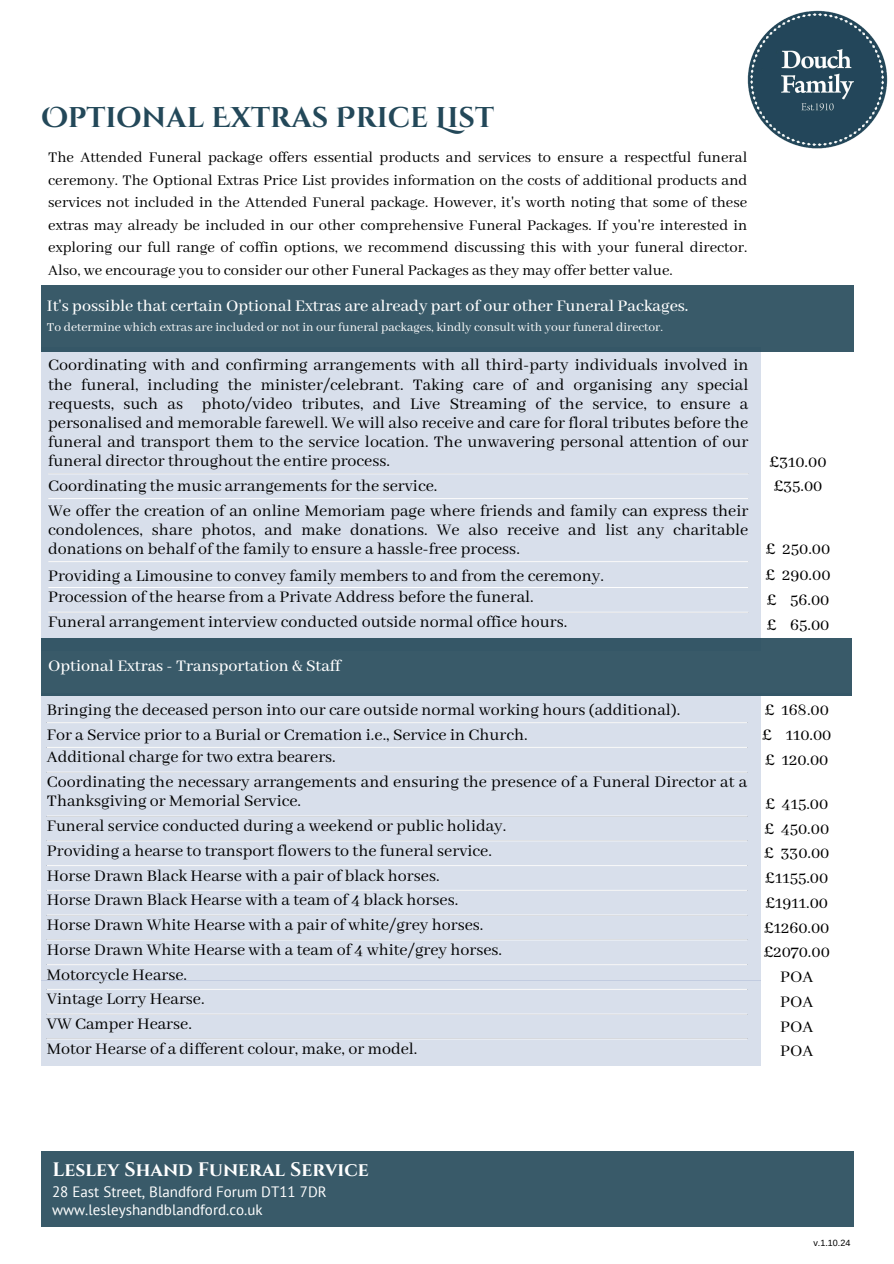
<style>
.page{position:relative;width:894px;height:1264px;background:#fff}
.page>*{position:absolute;margin:0;border:0;box-sizing:border-box;transform-origin:0 0}
.t1{font:700 28.5px "Cinzel Decorative";color:#234859}
.t2{font:700 19.5px "Cinzel";color:#fff}
.t3{font:18px/19.2px "Abhaya Libre";color:#000;text-align:justify}
.t4{font:500 18px "Abhaya Libre";color:#fff}
.t5{font:16.5px/22.5px "Abhaya Libre";color:#000;text-align:justify}
.t6{font:15px "PT Sans";color:#fff}
.t7{font:13.5px "Abhaya Libre";color:#fff}
.t8{font:9px "Arimo";color:#000}
</style>
<div class="page">
<div style="left:41px;top:1151px;width:812px;height:75px;background:#395a69"></div>
<img style="left:747px;top:10px;width:139px;height:139px">
<div style="left:41px;top:346px;width:808px;height:304px;background:#d8dfeb"></div>
<div style="left:761px;top:346px;width:90px;height:411px;background:#fff"></div>
<div style="left:41px;top:693px;width:810px;height:287px;background:#d8dfeb"></div>
<div style="left:41px;top:980px;width:812px;height:85px;background:#d8dfeb"></div>
<div style="left:761px;top:980px;width:93px;height:170px;background:#fff"></div>
<hr style="left:48px;top:473px;width:700px;height:1px;background:#fff">
<hr style="left:48px;top:498px;width:700px;height:1px;background:#fff">
<hr style="left:48px;top:561px;width:700px;height:1px;background:#fff">
<hr style="left:48px;top:587px;width:700px;height:1px;background:#fff">
<hr style="left:48px;top:612px;width:700px;height:1px;background:#fff">
<div style="left:41px;top:638px;width:811px;height:58px;background:#395a69"></div>
<div style="left:761px;top:696px;width:95px;height:284px;background:#fff"></div>
<hr style="left:47px;top:722px;width:700px;height:1px;background:#fff">
<hr style="left:47px;top:747px;width:700px;height:1px;background:#fff">
<hr style="left:47px;top:772px;width:700px;height:1px;background:#fff">
<hr style="left:47px;top:815px;width:700px;height:1px;background:#fff">
<hr style="left:47px;top:840px;width:700px;height:1px;background:#fff">
<hr style="left:47px;top:865px;width:700px;height:1px;background:#fff">
<hr style="left:47px;top:890px;width:700px;height:1px;background:#fff">
<hr style="left:47px;top:914px;width:700px;height:1px;background:#fff">
<hr style="left:47px;top:939px;width:700px;height:1px;background:#fff">
<hr style="left:47px;top:964px;width:700px;height:1px;background:#fff">
<hr style="left:47px;top:989px;width:700px;height:1px;background:#fff">
<hr style="left:47px;top:1013px;width:700px;height:1px;background:#fff">
<hr style="left:47px;top:1038px;width:700px;height:1px;background:#fff">
<div style="left:41px;top:285px;width:813px;height:67px;background:#395a69"></div>
<h1 class="t1" style="left:41px;top:99px;width:454px">OPTIONAL EXTRAS PRICE LIST</h1>
<h4 class="t5" style="left:48px;top:147px;width:700px">The Attended Funeral package offers essential products and services to ensure a respectful funeral ceremony. The Optional Extras Price List provides information on the costs of additional products and services not included in the Attended Funeral package. However, it's worth noting that some of these extras may already be included in our other comprehensive Funeral Packages. If you're interested in exploring our full range of coffin options, we recommend discussing this with your funeral director.<br>Also, we encourage you to consider our other Funeral Packages as they may offer better value.</h4>
<h4 class="t4" style="left:47px;top:296px;width:642px">It's possible that certain Optional Extras are already part of our other Funeral Packages.</h4>
<h4 class="t7" style="left:47px;top:320px;width:617px">To determine which extras are included or not in our funeral packages, kindly consult with your funeral director.</h4>
<p class="t3" style="left:48px;top:356px;width:701px">Coordinating with and confirming arrangements with all third-party individuals involved in the funeral, including the minister/celebrant. Taking care of and organising any special requests, such as photo/video tributes, and Live Streaming of the service, to ensure a personalised and memorable farewell. We will also receive and care for floral tributes before the funeral and transport them to the service location. The unwavering personal attention of our funeral director throughout the entire process.</p>
<p class="t3" style="left:769px;top:452px;width:59px">£310.00</p>
<p class="t3" style="left:48px;top:477px;width:390px">Coordinating the music arrangements for the service.</p>
<p class="t3" style="left:773px;top:477px;width:51px">£35.00</p>
<p class="t3" style="left:48px;top:502px;width:701px">We offer the creation of an online Memoriam page where friends and family can express their condolences, share photos, and make donations. We also receive and list any charitable donations on behalf of the family to ensure a hassle-free process.</p>
<p class="t3" style="left:765px;top:540px;width:66px">£ 250.00</p>
<p class="t3" style="left:48px;top:566px;width:557px">Providing a Limousine to convey family members to and from the ceremony.</p>
<p class="t3" style="left:765px;top:566px;width:67px">£ 290.00</p>
<p class="t3" style="left:48px;top:588px;width:487px">Procession of the hearse from a Private Address before the funeral.</p>
<p class="t3" style="left:766px;top:591px;width:64px">£ 56.00</p>
<p class="t3" style="left:48px;top:613px;width:520px">Funeral arrangement interview conducted outside normal office hours.</p>
<h2 class="t3" style="left:766px;top:615px;width:64px">£ 65.00</h2>
<p class="t4" style="left:48px;top:655px;width:294px">Optional Extras - Transportation &amp; Staff</p>
<p class="t3" style="left:47px;top:701px;width:634px">Bringing the deceased person into our care outside normal working hours (additional).</p>
<p class="t3" style="left:764px;top:701px;width:66px">£ 168.00</p>
<p class="t3" style="left:47px;top:726px;width:482px">For a Service prior to a Burial or Cremation i.e., Service in Church.</p>
<p class="t3" style="left:761px;top:726px;width:71px">£ 110.00</p>
<p class="t3" style="left:47px;top:748px;width:290px">Additional charge for two extra bearers.</p>
<p class="t3" style="left:764px;top:750px;width:65px">£ 120.00</p>
<p class="t3" style="left:47px;top:773px;width:701px">Coordinating the necessary arrangements and ensuring the presence of a Funeral Director at a<br>Thanksgiving or Memorial Service.</p>
<p class="t3" style="left:764px;top:794px;width:65px">£ 415.00</p>
<p class="t3" style="left:47px;top:816px;width:460px">Funeral service conducted during a weekend or public holiday.</p>
<p class="t3" style="left:763px;top:819px;width:67px">£ 450.00</p>
<p class="t3" style="left:47px;top:841px;width:446px">Providing a hearse to transport flowers to the funeral service.</p>
<p class="t3" style="left:763px;top:844px;width:67px">£ 330.00</p>
<p class="t3" style="left:47px;top:866px;width:394px">Horse Drawn Black Hearse with a pair of black horses.</p>
<p class="t3" style="left:764px;top:869px;width:65px">£1155.00</p>
<p class="t3" style="left:47px;top:891px;width:413px">Horse Drawn Black Hearse with a team of 4 black horses.</p>
<p class="t3" style="left:765px;top:893px;width:64px">£1911.00</p>
<p class="t3" style="left:47px;top:915px;width:438px">Horse Drawn White Hearse with a pair of white/grey horses.</p>
<p class="t3" style="left:763px;top:918px;width:67px">£1260.00</p>
<p class="t3" style="left:47px;top:940px;width:456px">Horse Drawn White Hearse with a team of 4 white/grey horses.</p>
<p class="t3" style="left:763px;top:943px;width:68px">£2070.00</p>
<p class="t3" style="left:47px;top:965px;width:142px">Motorcycle Hearse.</p>
<p class="t3" style="left:780px;top:968px;width:35px">POA</p>
<p class="t3" style="left:47px;top:990px;width:159px">Vintage Lorry Hearse.</p>
<p class="t3" style="left:780px;top:992px;width:35px">POA</p>
<p class="t3" style="left:47px;top:1014px;width:146px">VW Camper Hearse.</p>
<p class="t3" style="left:780px;top:1017px;width:35px">POA</p>
<p class="t3" style="left:47px;top:1039px;width:372px">Motor Hearse of a different colour, make, or model.</p>
<h2 class="t3" style="left:780px;top:1042px;width:35px">POA</h2>
<p class="t2" style="left:53px;top:1157px;width:317px">Lesley Shand Funeral Service</p>
<h3 class="t6" style="left:52px;top:1182px;width:276px">28 East Street, Blandford Forum DT11 7DR</h3>
<h2 class="t6" style="left:52px;top:1199px;width:212px">www.lesleyshandblandford.co.uk</h2>
<h5 class="t8" style="left:813px;top:1237px;width:38px">v.1.10.24</h5>
</div>
